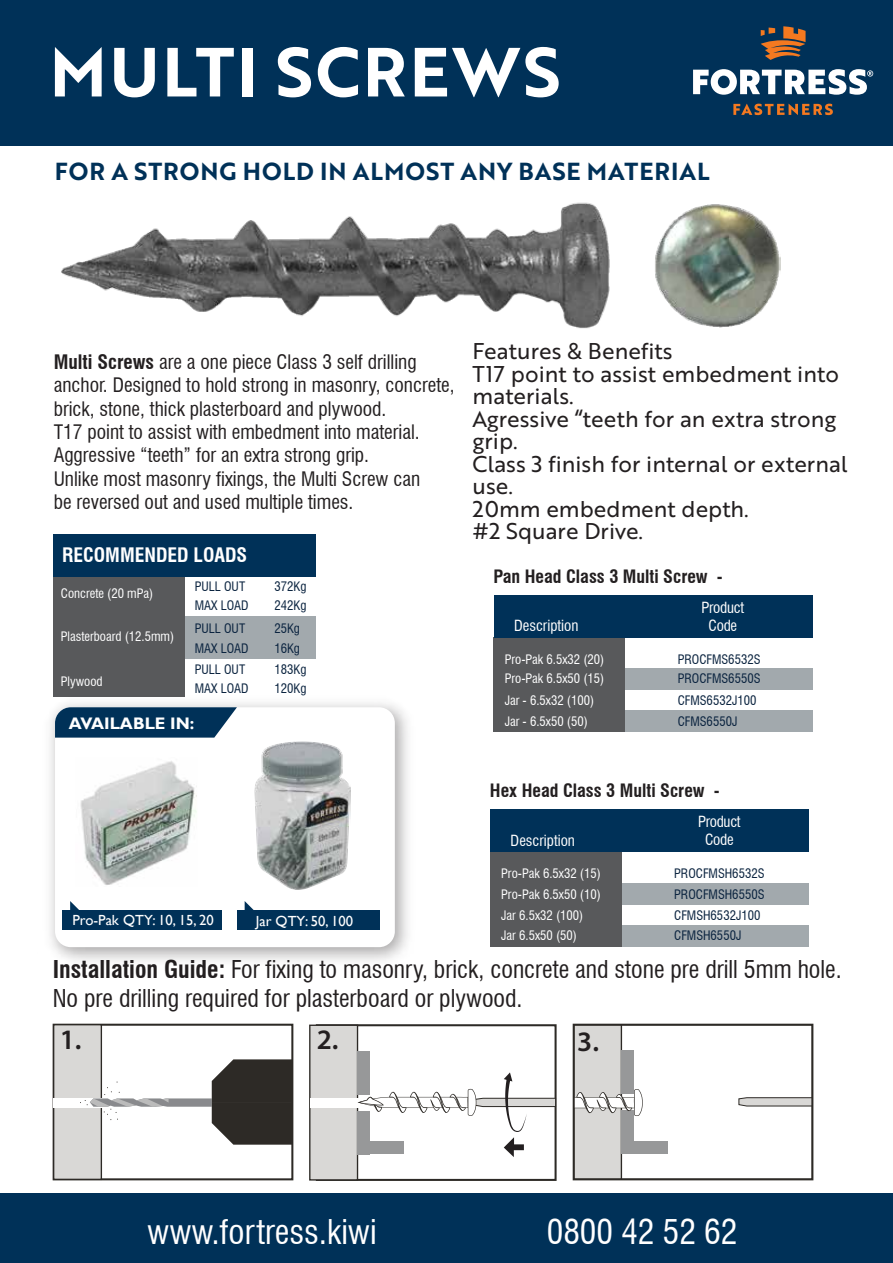
<style>
.page{position:relative;width:893px;height:1263px;background:#fff}
.page>*{position:absolute;margin:0;border:0;box-sizing:border-box;transform-origin:0 0}
.t1{font:67.5px "Brother 1816 Bold";letter-spacing:.04em;color:#fff}
.t2{font:condensed 33.3px "Swiss 721 BT";color:#fff}
.t3{font:600 28.2px "Myriad Pro";color:#231f20}
.t4{font:condensed 24px/28.8px "Swiss 721 BT";color:#231f20}
.t5{font:24px "Brother 1816 Bold";letter-spacing:.04em;color:#003158}
.t6{font:22.2px/22.5px "Brother 1816 Regular";color:#231f20}
.t7{font:condensed 19.5px/23.4px "Swiss 721 BT";color:#231f20}
.t8{font:700 condensed 19.5px "Swiss 721 BT";color:#fff}
.t9{font:700 condensed 18px "Swiss 721 BT";color:#231f20}
.t10{font:700 16.65px "Gill Sans";color:#fff}
.t11{font:condensed 15px "Swiss 721 BT";color:#fff}
.t12{font:condensed 15px "Swiss 721 BT";letter-spacing:-.02em;color:#fff}
.t13{font:14.7px "Gill Sans";color:#fff}
.t14{font:condensed 12.75px "Swiss 721 BT";color:#fff}
.t15{font:condensed 12.75px/19.5px "Swiss 721 BT";color:#0a233f}
.s1{font-weight:700}
</style>
<div class="page">
<div style="left:0;top:1194px;width:893px;height:69px;background:#003158"></div>
<div style="left:0;top:0;width:893px;height:146px;background:#003158"></div>
<div style="left:53px;top:1024px;width:240px;height:156px;background:#fff;border:2px solid #2d2a26"></div>
<div style="left:53px;top:1024px;width:49px;height:156px;background:#d9d8d6;border:1px solid #2d2a26"></div>
<div style="left:54px;top:1098px;width:49px;height:9px;background:#fff"></div>
<svg style="left:80px;top:1059px;width:212px;height:86px"></svg>
<div style="left:316px;top:1024px;width:241px;height:157px;background:#fff;border:2px solid #2d2a26"></div>
<div style="left:309px;top:1024px;width:49px;height:156px;background:#d9d8d6;border:1px solid #2d2a26"></div>
<div style="left:357px;top:1051px;width:13px;height:43px;background:#979899"></div>
<div style="left:310px;top:1098px;width:49px;height:10px;background:#fff"></div>
<div style="left:574px;top:1025px;width:48px;height:154px;background:#d9d8d6;border:1px solid #2d2a26"></div>
<div style="left:621px;top:1050px;width:13px;height:44px;background:#979899"></div>
<div style="left:624px;top:1141px;width:44px;height:13px;background:#979899"></div>
<div style="left:621px;top:1110px;width:13px;height:44px;background:#979899"></div>
<svg style="left:738px;top:1097px;width:72px;height:10px"></svg>
<svg style="left:576px;top:1089px;width:67px;height:27px"></svg>
<div style="left:573px;top:1024px;width:240px;height:156px;border:2px solid #2d2a26"></div>
<svg style="left:357px;top:1072px;width:199px;height:85px"></svg>
<div style="left:536px;top:669px;width:276px;height:21px;background:#a2a9ad"></div>
<div style="left:536px;top:710px;width:276px;height:21px;background:#a2a9ad"></div>
<div style="left:494px;top:637px;width:131px;height:94px;background:#58595b"></div>
<div style="left:494px;top:595px;width:318px;height:43px;background:#003158"></div>
<div style="left:96px;top:616px;width:220px;height:43px;background:#a2a9ad"></div>
<div style="left:54px;top:576px;width:131px;height:121px;background:#58595b"></div>
<div style="left:54px;top:534px;width:262px;height:43px;background:#003158"></div>
<img style="left:61px;top:202px;width:549px;height:127px">
<img style="left:655px;top:204px;width:125px;height:124px">
<div style="left:532px;top:883px;width:277px;height:21px;background:#a2a9ad"></div>
<div style="left:532px;top:925px;width:277px;height:21px;background:#a2a9ad"></div>
<div style="left:490px;top:852px;width:131px;height:94px;background:#58595b"></div>
<div style="left:490px;top:810px;width:319px;height:42px;background:#003158"></div>
<img style="left:50px;top:690px;width:358px;height:271px">
<div style="left:55px;top:707px;width:340px;height:240px;background:#fff;border-radius:16px"></div>
<svg style="left:55px;top:707px;width:182px;height:31px"></svg>
<div style="left:62px;top:910px;width:160px;height:20px;background:#003158"></div>
<svg style="left:70px;top:901px;width:9px;height:9px"></svg>
<div style="left:237px;top:910px;width:142px;height:20px;background:#003158"></div>
<svg style="left:245px;top:901px;width:9px;height:9px"></svg>
<img style="left:80px;top:761px;width:117px;height:124px">
<img style="left:254px;top:741px;width:97px;height:149px">
<svg style="left:733px;top:104px;width:100px;height:11px"></svg>
<svg style="left:693px;top:69px;width:180px;height:26px"></svg>
<svg style="left:761px;top:26px;width:45px;height:34px"></svg>
<h1 class="t1" style="left:50px;top:21px;width:512px">MULTI SCREWS</h1>
<p class="t5" style="left:55px;top:153px;width:656px">FOR A STRONG HOLD IN ALMOST ANY BASE MATERIAL</p>
<p class="t7" style="left:54px;top:350px;width:402px"><span class="s1">Multi Screws</span> are a one piece Class 3 self drilling anchor. Designed to hold strong in masonry, concrete, brick, stone, thick plasterboard and plywood.<br>T17 point to assist with embedment into material.<br>Aggressive “teeth” for an extra strong grip.<br>Unlike most masonry fixings, the Multi Screw can<br>be reversed out and used multiple times.</p>
<p class="t8" style="left:62px;top:543px;width:187px">RECOMMENDED LOADS</p>
<p class="t14" style="left:61px;top:586px;width:94px">Concrete (20 mPa)</p>
<p class="t15" style="left:195px;top:576px;width:55px">PULL OUT<br>MAX LOAD</p>
<p class="t14" style="left:61px;top:628px;width:115px">Plasterboard (12.5mm)</p>
<p class="t15" style="left:195px;top:619px;width:55px">PULL OUT<br>MAX LOAD</p>
<p class="t14" style="left:61px;top:674px;width:43px">Plywood</p>
<p class="t15" style="left:195px;top:659px;width:55px">PULL OUT<br>MAX LOAD</p>
<p class="t10" style="left:69px;top:713px;width:127px">AVAILABLE IN:</p>
<p class="t15" style="left:274px;top:576px;width:34px">372Kg<br>242Kg</p>
<p class="t15" style="left:274px;top:619px;width:27px">25Kg<br>16Kg</p>
<p class="t15" style="left:274px;top:659px;width:34px">183Kg<br>120Kg</p>
<p class="t6" style="left:473px;top:339px;width:376px">Features &amp; Benefits<br>T17 point to assist embedment into materials.<br>Agressive “teeth for an extra strong grip.<br>Class 3 finish for internal or external use.<br>20mm embedment depth.<br>#2 Square Drive.</p>
<p class="t9" style="left:493px;top:566px;width:231px">Pan Head Class 3 Multi Screw -</p>
<p class="t12" style="left:701px;top:599px;width:44px">Product</p>
<p class="t11" style="left:514px;top:617px;width:66px">Description</p>
<p class="t11" style="left:708px;top:617px;width:30px">Code</p>
<p class="t14" style="left:505px;top:652px;width:101px">Pro-Pak 6.5x32 (20)</p>
<p class="t15" style="left:678px;top:649px;width:84px">PROCFMS6532S</p>
<p class="t14" style="left:505px;top:671px;width:101px">Pro-Pak 6.5x50 (15)</p>
<p class="t15" style="left:678px;top:669px;width:84px">PROCFMS6550S</p>
<p class="t14" style="left:505px;top:693px;width:91px">Jar - 6.5x32 (100)</p>
<p class="t15" style="left:678px;top:691px;width:80px">CFMS6532J100</p>
<p class="t14" style="left:505px;top:713px;width:85px">Jar - 6.5x50 (50)</p>
<p class="t15" style="left:678px;top:711px;width:61px">CFMS6550J</p>
<p class="t13" style="left:72px;top:911px;width:143px">Pro-Pak QTY: 10, 15, 20</p>
<p class="t13" style="left:256px;top:912px;width:99px">Jar QTY: 50, 100</p>
<p class="t9" style="left:490px;top:780px;width:231px">Hex Head Class 3 Multi Screw -</p>
<p class="t12" style="left:698px;top:813px;width:44px">Product</p>
<p class="t11" style="left:511px;top:831px;width:66px">Description</p>
<p class="t11" style="left:705px;top:831px;width:30px">Code</p>
<p class="t14" style="left:501px;top:866px;width:101px">Pro-Pak 6.5x32 (15)</p>
<p class="t15" style="left:674px;top:864px;width:92px">PROCFMSH6532S</p>
<p class="t14" style="left:501px;top:907px;width:84px">Jar 6.5x32 (100)</p>
<p class="t15" style="left:674px;top:905px;width:88px">CFMSH6532J100</p>
<p class="t14" style="left:501px;top:887px;width:101px">Pro-Pak 6.5x50 (10)</p>
<p class="t15" style="left:674px;top:884px;width:92px">PROCFMSH6550S</p>
<p class="t14" style="left:501px;top:928px;width:77px">Jar 6.5x50 (50)</p>
<p class="t15" style="left:674px;top:926px;width:69px">CFMSH6550J</p>
<p class="t4" style="left:53px;top:955px;width:790px"><span class="s1">Installation Guide:</span> For fixing to masonry, brick, concrete and stone pre drill 5mm hole.<br>No pre drilling required for plasterboard or plywood.</p>
<h3 class="t3" style="left:60px;top:1021px;width:23px">1.</h3>
<h3 class="t3" style="left:317px;top:1021px;width:23px">2.</h3>
<h3 class="t3" style="left:577px;top:1023px;width:23px">3.</h3>
<h2 class="t2" style="left:147px;top:1212px;width:231px">www.fortress.kiwi</h2>
<h2 class="t2" style="left:547px;top:1212px;width:192px">0800 42 52 62</h2>
</div>
